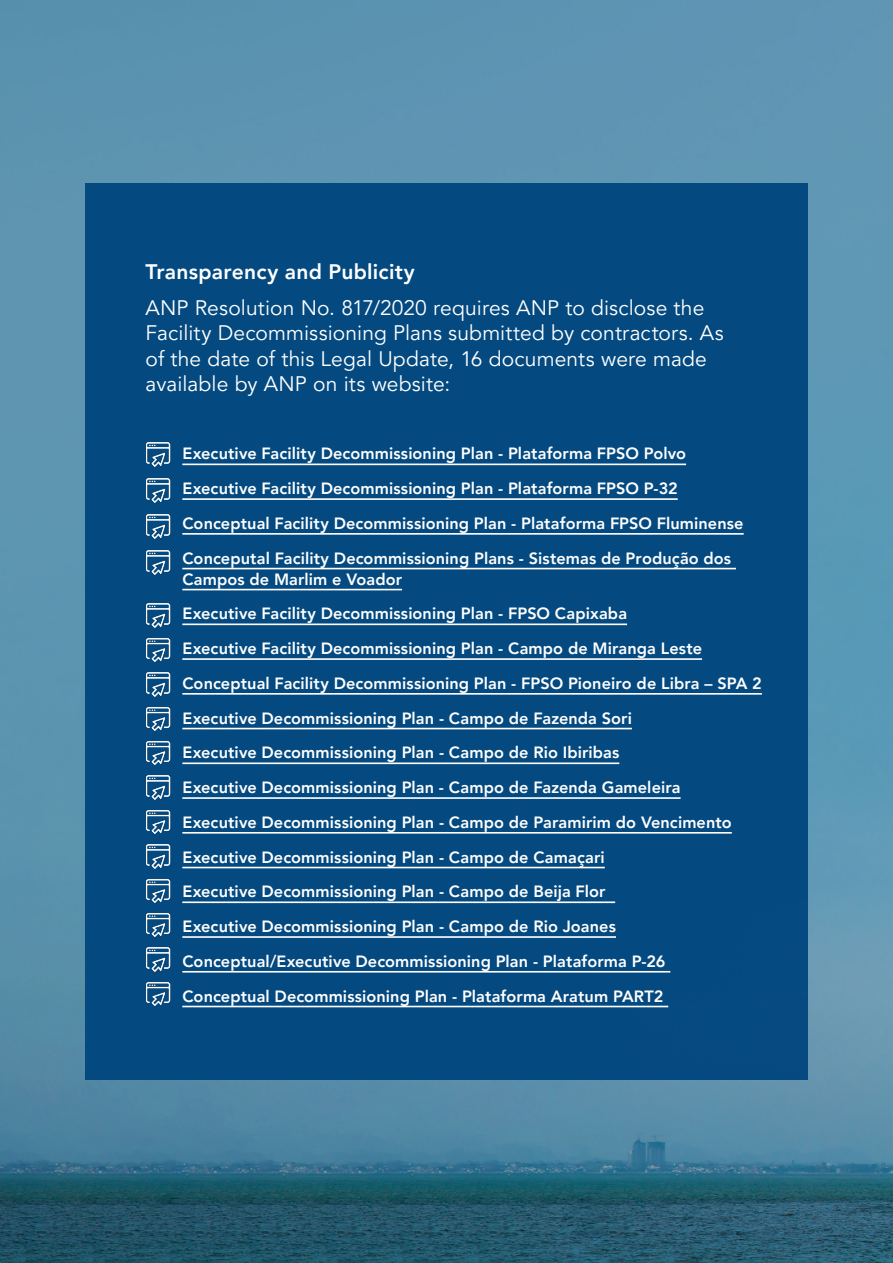
<style>
.page{position:relative;width:893px;height:1263px;background:#fff}
.page>*{position:absolute;margin:0;border:0;box-sizing:border-box;transform-origin:0 0}
.Body_copy{font:21px/25.5px "Avenir LT Pro";letter-spacing:.005em;color:#fff}
.Body_copy-2{font:800 21px "Avenir LT Pro";letter-spacing:.01em;color:#fff}
.Body_copy-3{font:800 16.35px/21px "Avenir LT Pro";letter-spacing:.005em;color:#fff}
</style>
<div class="page">
<div style="left:0;top:0;width:893px;height:901px;background:#5e95b2"></div>
<div style="left:85px;top:183px;width:723px;height:896px;background:#00467e"></div>
<hr style="left:182px;top:463px;width:504px;height:2px;background:#fff">
<hr style="left:182px;top:498px;width:496px;height:2px;background:#fff">
<hr style="left:182px;top:533px;width:562px;height:2px;background:#fff">
<hr style="left:182px;top:568px;width:554px;height:1px;background:#fff">
<hr style="left:182px;top:589px;width:220px;height:1px;background:#fff">
<hr style="left:182px;top:623px;width:445px;height:2px;background:#fff">
<hr style="left:182px;top:658px;width:520px;height:2px;background:#fff">
<hr style="left:182px;top:693px;width:580px;height:2px;background:#fff">
<hr style="left:182px;top:728px;width:450px;height:1px;background:#fff">
<hr style="left:182px;top:762px;width:437px;height:2px;background:#fff">
<hr style="left:182px;top:797px;width:499px;height:2px;background:#fff">
<hr style="left:182px;top:832px;width:550px;height:2px;background:#fff">
<hr style="left:182px;top:867px;width:423px;height:1px;background:#fff">
<img style="left:146px;top:442px;width:25px;height:25px">
<img style="left:146px;top:550px;width:25px;height:25px">
<img style="left:146px;top:478px;width:25px;height:25px">
<img style="left:146px;top:603px;width:25px;height:25px">
<img style="left:146px;top:637px;width:25px;height:25px">
<img style="left:146px;top:809px;width:25px;height:25px">
<img style="left:146px;top:672px;width:25px;height:25px">
<img style="left:146px;top:844px;width:25px;height:25px">
<img style="left:146px;top:706px;width:25px;height:25px">
<img style="left:146px;top:878px;width:25px;height:23px">
<img style="left:146px;top:775px;width:25px;height:25px">
<img style="left:146px;top:740px;width:25px;height:25px">
<img style="left:146px;top:514px;width:25px;height:25px">
<img style="left:0;top:901px;width:893px;height:362px">
<p class="Body_copy-2" style="left:146px;top:259px;width:270px">Transparency and Publicity</p>
<p class="Body_copy" style="left:146px;top:295px;width:580px">ANP Resolution No. 817/2020 requires ANP to disclose the Facility Decommissioning Plans submitted by contractors. As of the date of this Legal Update, 16 documents were made available by ANP on its website:</p>
<p class="Body_copy-3" style="left:182px;top:443px;width:505px">Executive Facility Decommissioning Plan - Plataforma FPSO Polvo</p>
<p class="Body_copy-3" style="left:182px;top:478px;width:497px">Executive Facility Decommissioning Plan - Plataforma FPSO P-32</p>
<p class="Body_copy-3" style="left:182px;top:513px;width:563px">Conceptual Facility Decommissioning Plan - Plataforma FPSO Fluminense</p>
<p class="Body_copy-3" style="left:182px;top:548px;width:550px">Conceputal Facility Decommissioning Plans - Sistemas de Produção dos<br>Campos de Marlim e Voador</p>
<p class="Body_copy-3" style="left:182px;top:603px;width:446px">Executive Facility Decommissioning Plan - FPSO Capixaba</p>
<p class="Body_copy-3" style="left:182px;top:638px;width:521px">Executive Facility Decommissioning Plan - Campo de Miranga Leste</p>
<p class="Body_copy-3" style="left:182px;top:673px;width:581px">Conceptual Facility Decommissioning Plan - FPSO Pioneiro de Libra – SPA 2</p>
<p class="Body_copy-3" style="left:182px;top:708px;width:451px">Executive Decommissioning Plan - Campo de Fazenda Sori</p>
<p class="Body_copy-3" style="left:182px;top:742px;width:438px">Executive Decommissioning Plan - Campo de Rio Ibiribas</p>
<p class="Body_copy-3" style="left:182px;top:777px;width:500px">Executive Decommissioning Plan - Campo de Fazenda Gameleira</p>
<p class="Body_copy-3" style="left:182px;top:812px;width:551px">Executive Decommissioning Plan - Campo de Paramirim do Vencimento</p>
<p class="Body_copy-3" style="left:182px;top:846px;width:424px">Executive Decommissioning Plan - Campo de Camaçari</p>
<p class="Body_copy-3" style="left:182px;top:881px;width:425px">Executive Decommissioning Plan - Campo de Beija Flor</p>
<p class="Body_copy-3" style="left:182px;top:916px;width:435px">Executive Decommissioning Plan - Campo de Rio Joanes</p>
<p class="Body_copy-3" style="left:182px;top:951px;width:485px">Conceptual/Executive Decommissioning Plan - Plataforma P-26</p>
<p class="Body_copy-3" style="left:182px;top:985px;width:483px">Conceptual Decommissioning Plan - Plataforma Aratum PART2</p>
</div>
